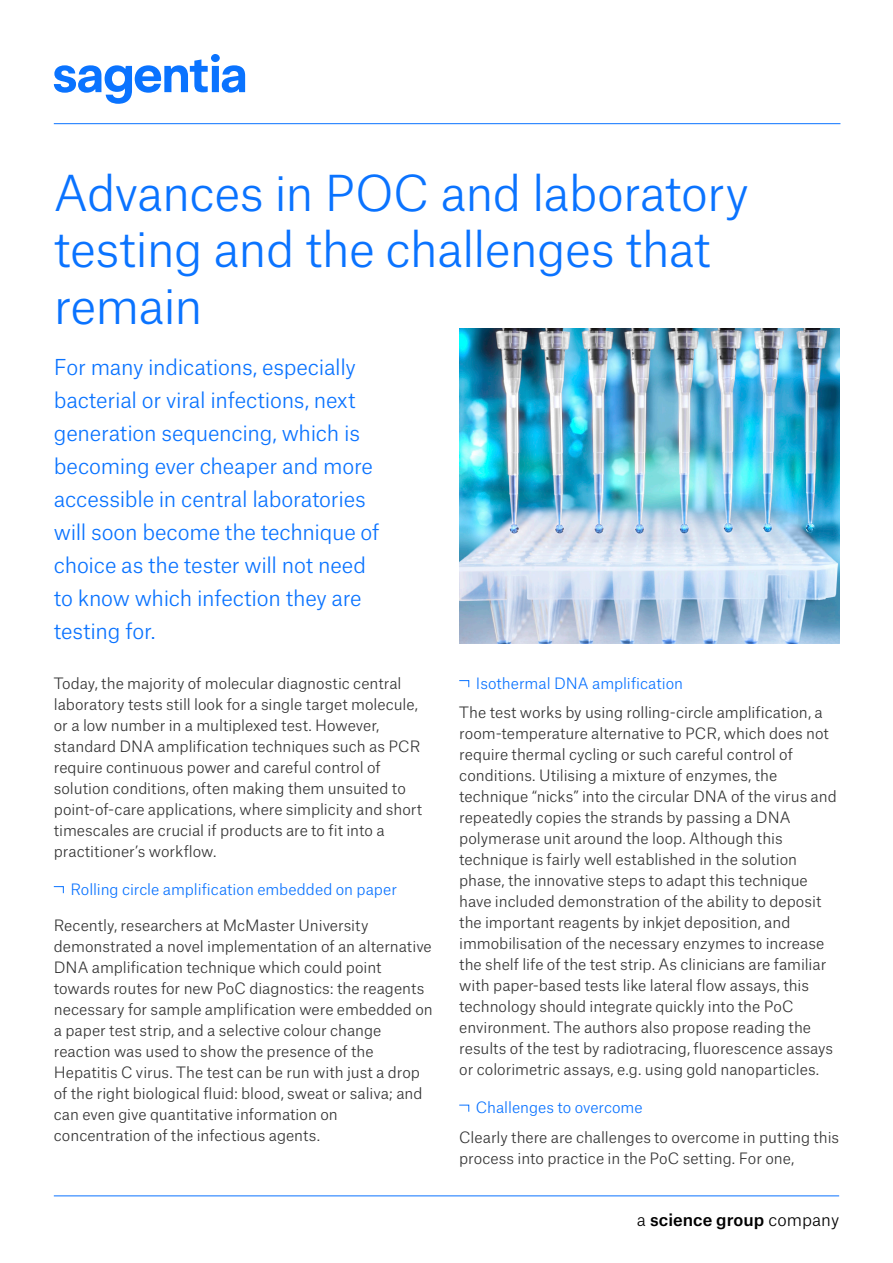
<style>
.page{position:relative;width:893px;height:1263px;background:#fff}
.page>*{position:absolute;margin:0;border:0;box-sizing:border-box;transform-origin:0 0}
.Intro_copy{font:300 47.4px/56.8px "Atlas Grotesk";letter-spacing:-.02em;color:#0a73ff}
.Intro_copy-2{font:300 21px/33px "Atlas Grotesk";letter-spacing:-.01em;color:#0a73ff}
.t1{font:500 16.5px "Atlas Grotesk";color:#000}
.Body_copy{font:300 15px/21px "Atlas Grotesk";color:#333}
.Body_copy-2{font:300 15px "Atlas Grotesk";color:#0a73ff}
.s1{font-weight:300}
</style>
<div class="page">
<img style="left:459px;top:328px;width:380px;height:315px">
<svg style="left:53px;top:886px;width:11px;height:8px"></svg>
<svg style="left:459px;top:680px;width:10px;height:8px"></svg>
<svg style="left:459px;top:1104px;width:10px;height:8px"></svg>
<hr style="left:54px;top:123px;width:786px;height:1px;background:#0a73ff">
<hr style="left:54px;top:1196px;width:785px;height:1px;background:#0a73ff">
<svg style="left:54px;top:54px;width:191px;height:50px"></svg>
<p class="Intro_copy" style="left:54px;top:160px;width:696px">Advances in POC and laboratory testing and the challenges that remain</p>
<p class="Intro_copy-2" style="left:54px;top:349px;width:327px">For many indications, especially bacterial or viral infections, next generation sequencing, which is becoming ever cheaper and more accessible in central laboratories will soon become the technique of choice as the tester will not need to know which infection they are testing for.</p>
<p class="Body_copy" style="left:54px;top:671px;width:370px">Today, the majority of molecular diagnostic central laboratory tests still look for a single target molecule, or a low number in a multiplexed test. However, standard DNA amplification techniques such as PCR require continuous power and careful control of solution conditions, often making them unsuited to point-of-care applications, where simplicity and short timescales are crucial if products are to fit into a practitioner’s workflow.</p>
<p class="Body_copy-2" style="left:70px;top:877px;width:328px">Rolling circle amplification embedded on paper</p>
<p class="Body_copy" style="left:54px;top:914px;width:380px">Recently, researchers at McMaster University demonstrated a novel implementation of an alternative DNA amplification technique which could point towards routes for new PoC diagnostics: the reagents necessary for sample amplification were embedded on a paper test strip, and a selective colour change reaction was used to show the presence of the Hepatitis C virus. The test can be run with just a drop of the right biological fluid: blood, sweat or saliva; and can even give quantitative information on concentration of the infectious agents.</p>
<p class="Body_copy-2" style="left:476px;top:671px;width:209px">Isothermal DNA amplification</p>
<p class="Body_copy" style="left:459px;top:701px;width:379px">The test works by using rolling-circle amplification, a room-temperature alternative to PCR, which does not require thermal cycling or such careful control of conditions. Utilising a mixture of enzymes, the technique “nicks” into the circular DNA of the virus and repeatedly copies the strands by passing a DNA polymerase unit around the loop. Although this technique is fairly well established in the solution phase, the innovative steps to adapt this technique have included demonstration of the ability to deposit the important reagents by inkjet deposition, and immobilisation of the necessary enzymes to increase the shelf life of the test strip. As clinicians are familiar with paper-based tests like lateral flow assays, this technology should integrate quickly into the PoC environment. The authors also propose reading the results of the test by radiotracing, fluorescence assays or colorimetric assays, e.g. using gold nanoparticles.</p>
<p class="Body_copy-2" style="left:476px;top:1096px;width:168px">Challenges to overcome</p>
<p class="Body_copy" style="left:459px;top:1125px;width:381px">Clearly there are challenges to overcome in putting this process into practice in the PoC setting. For one,</p>
<p class="t1" style="left:636px;top:1206px;width:204px"><span class="s1">a</span> science group <span class="s1">company</span></p>
</div>
